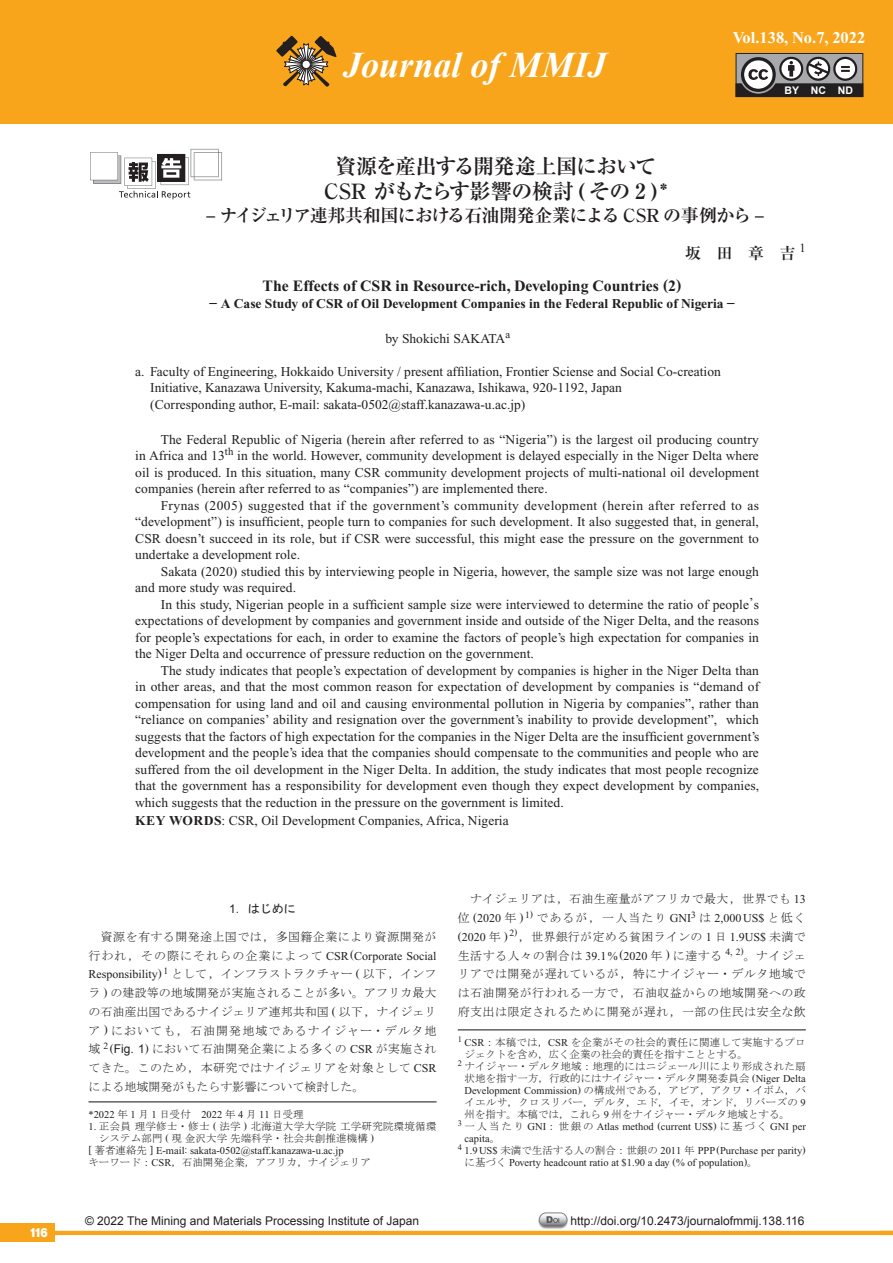
<style>
.page{position:relative;width:893px;height:1263px;background:#fff}
.page>*{position:absolute;margin:0;border:0;box-sizing:border-box;transform-origin:0 0}
.t1{font:italic 700 36px "Times New Roman";color:#fff}
.t2{font:700 21px/25.5px "Ryumin Pro";letter-spacing:-.04em;color:#231f20;text-align:center}
.t3{font:700 18px "Ryumin Pro";letter-spacing:-.04em;color:#231f20}
.t4{font:700 16.5px "Times New Roman";color:#fff}
.t5{font:700 15.75px "Times New Roman";color:#231f20}
.t6{font:700 15.75px "Ryumin Pro";color:#231f20}
.t7{font:13.5px/16.5px "Times New Roman";letter-spacing:.005em;color:#231f20;text-align:justify}
.t8{font:700 13.5px "Times New Roman";color:#231f20}
.t9{font:13.5px "Helvetica Bold Condensed Plain";color:#fff}
.t10{font:12.6px "Times New Roman";color:#231f20}
.t11{font:12px/18.8px "MS Mincho";letter-spacing:.035em;color:#231f20;text-align:justify}
.t12{font:12px "Arial";color:#231f20}
.t13{font:12px "Times New Roman";color:#231f20}
.t14{font:12px "MS Gothic";color:#231f20}
.t15{font:10.5px/12px "MS Mincho";letter-spacing:.01em;color:#231f20}
.t16{font:10.5px "Times New Roman";color:#231f20}
.t17{font:700 10.5px "Arial";color:#fff}
.s1{font-family:"Arial";font-weight:400;font-size:15.75px}
.s2{font-family:"Arial";font-weight:400}
.s3{font-weight:700}
.s4{font-family:"Arial"}
.s5{font-family:"MS Mincho"}
.s6{font-family:"Times New Roman"}
</style>
<div class="page">
<hr style="left:0;top:1231px;width:893px;height:4px;background:#f9a51b">
<div style="left:0;top:1223px;width:55px;height:19px;background:#f9a51b"></div>
<div style="left:538px;top:1213px;width:31px;height:17px;background:#231f20;opacity:.51"></div>
<svg style="left:539px;top:1213px;width:28px;height:13px"></svg>
<div style="left:539px;top:1213px;width:28px;height:14px;border:1px solid #808285;border-radius:7px"></div>
<svg style="left:547px;top:1216px;width:12px;height:7px"></svg>
<hr style="left:88px;top:1101px;width:348px;height:1px;background:#231f20">
<hr style="left:458px;top:1029px;width:348px;height:1px;background:#231f20">
<div style="left:0;top:0;width:893px;height:123px;background:#f9a51b"></div>
<div style="left:736px;top:53px;width:127px;height:44px;border:1px solid #231f20"></div>
<div style="left:736px;top:84px;width:127px;height:13px;background:#231f20"></div>
<svg style="left:738px;top:54px;width:122px;height:40px"></svg>
<svg style="left:276px;top:36px;width:61px;height:51px"></svg>
<div style="left:302px;top:60px;width:8px;height:9px;background:#fff;border-radius:50%"></div>
<div style="left:302px;top:60px;width:8px;height:9px;border:1px solid #231f20;border-radius:50%"></div>
<svg style="left:90px;top:149px;width:132px;height:50px"></svg>
<p class="t9" style="left:30px;top:1225px;width:19px">116</p>
<h1 class="t1" style="left:343px;top:40px;width:264px">Journal of MMIJ</h1>
<p class="t4" style="left:733px;top:28px;width:134px">Vol.138, No.7, 2022</p>
<p class="t17" style="left:784px;top:84px;width:70px">BY NC ND</p>
<h2 class="t2" style="left:324px;top:152px;width:345px">資源を産出する開発途上国において<br>CSR がもたらす影響の検討 ( その 2 )*</h2>
<h3 class="t3" style="left:206px;top:201px;width:559px"><span class="s1">–</span> ナイジェリア連邦共和国における石油開発企業による CSR の事例から <span class="s1">–</span></h3>
<p class="t6" style="left:685px;top:241px;width:112px">坂田章吉</p>
<p class="t10" style="left:799px;top:241px;width:8px">1</p>
<p class="t5" style="left:263px;top:277px;width:420px">The Effects of CSR in Resource-rich, Developing Countries (2)</p>
<p class="t8" style="left:209px;top:296px;width:527px"><span class="s2">–</span> A Case Study of CSR of Oil Development Companies in the Federal Republic of Nigeria <span class="s2">–</span></p>
<p class="t7" style="left:385px;top:330px;width:126px">by Shokichi SAKATA<sup>a</sup></p>
<p class="t7" style="left:150px;top:363px;width:572px;text-align:left;text-indent:-15px">a. Faculty of Engineering, Hokkaido University / present affiliation, Frontier Sciense and Social Co-creation<br>Initiative, Kanazawa University, Kakuma-machi, Kanazawa, Ishikawa, 920-1192, Japan<br>(Corresponding author, E-mail: sakata-0502@staff.kanazawa-u.ac.jp)</p>
<p class="t7" style="left:135px;top:431px;width:625px;text-indent:26px">The Federal Republic of Nigeria (herein after referred to as “Nigeria”) is the largest oil producing country in Africa and 13<sup>th</sup> in the world. However, community development is delayed especially in the Niger Delta where oil is produced. In this situation, many CSR community development projects of multi-national oil development companies (herein after referred to as “companies”) are implemented there.</p>
<p class="t7" style="left:135px;top:497px;width:625px;text-indent:26px">Frynas (2005) suggested that if the government’s community development (herein after referred to as “development”) is insufficient, people turn to companies for such development. It also suggested that, in general, CSR doesn’t succeed in its role, but if CSR were successful, this might ease the pressure on the government to undertake a development role.</p>
<p class="t7" style="left:135px;top:563px;width:625px;text-indent:26px">Sakata (2020) studied this by interviewing people in Nigeria, however, the sample size was not large enough and more study was required.</p>
<p class="t7" style="left:135px;top:596px;width:625px;text-indent:26px">In this study, Nigerian people in a sufficient sample size were interviewed to determine the ratio of people’s expectations of development by companies and government inside and outside of the Niger Delta, and the reasons for people’s expectations for each, in order to examine the factors of people’s high expectation for companies in the Niger Delta and occurrence of pressure reduction on the government.</p>
<p class="t7" style="left:135px;top:662px;width:626px;text-indent:26px">The study indicates that people’s expectation of development by companies is higher in the Niger Delta than in other areas, and that the most common reason for expectation of development by companies is “demand of compensation for using land and oil and causing environmental pollution in Nigeria by companies”, rather than “reliance on companies’ ability and resignation over the government’s inability to provide development”, which suggests that the factors of high expectation for the companies in the Niger Delta are the insufficient government’s development and the people’s idea that the companies should compensate to the communities and people who are suffered from the oil development in the Niger Delta. In addition, the study indicates that most people recognize that the government has a responsibility for development even though they expect development by companies, which suggests that the reduction in the pressure on the government is limited.</p>
<p class="t7" style="left:135px;top:812px;width:375px"><span class="s3">KEY WORDS</span>: CSR, Oil Development Companies, Africa, Nigeria</p>
<p class="t14" style="left:229px;top:902px;width:68px"><span class="s4">1</span>．はじめに</p>
<p class="t11" style="left:88px;top:927px;width:350px">　資源を有する開発途上国では，多国籍企業により資源開発が</p>
<p class="t13" style="left:88px;top:949px;width:350px"><span class="s5">行われ，その際にそれらの企業によって</span> CSR(Corporate Social</p>
<p class="t11" style="left:88px;top:965px;width:350px"><span class="s6">Responsibility)</span> <sup>1</sup> として，インフラストラクチャー <span class="s6">(</span> 以下，インフラ <span class="s6">)</span> の建設等の地域開発が実施されることが多い。アフリカ最大の石油産出国であるナイジェリア連邦共和国 <span class="s6">(</span> 以下，ナイジェリア <span class="s6">)</span> においても，石油開発地域であるナイジャー・デルタ地域 <sup>2</sup> <span class="s6">(</span><span class="s4">Fig. 1</span><span class="s6">)</span> において石油開発企業による多くの <span class="s6">CSR</span> が実施されてきた。このため，本研究ではナイジェリアを対象として <span class="s6">CSR</span>による地域開発がもたらす影響について検討した。</p>
<p class="t16" style="left:88px;top:1109px;width:217px">*2022 <span class="s5">年</span> 1 <span class="s5">月</span> 1 <span class="s5">日受付　</span>2022 <span class="s5">年</span> 4 <span class="s5">月</span> 11 <span class="s5">日受理</span></p>
<p class="t15" style="left:99px;top:1120px;width:339px;text-indent:-11px"><span class="s6">1.</span> 正会員理学修士・修士 <span class="s6">(</span> 法学 <span class="s6">)</span> 北海道大学大学院工学研究院環境循環システム部門 <span class="s6">(</span> 現金沢大学先端科学・社会共創推進機構 <span class="s6">)</span></p>
<p class="t16" style="left:88px;top:1145px;width:257px">[ <span class="s5">著者連絡先</span> ] E-mail: sakata-0502@staff.kanazawa-u.ac.jp</p>
<p class="t15" style="left:88px;top:1156px;width:284px">キーワード： <span class="s6">CSR</span>，石油開発企業，アフリカ，ナイジェリア</p>
<p class="t11" style="left:458px;top:890px;width:349px">　ナイジェリアは，石油生産量がアフリカで最大，世界でも <span class="s6">13</span></p>
<p class="t13" style="left:458px;top:912px;width:350px"><span class="s5">位</span> (2020 <span class="s5">年</span> ) <sup>1)</sup> <span class="s5">であるが，一人当たり</span> GNI<sup>3</sup> <span class="s5">は</span> 2,000 US$ <span class="s5">と低く</span></p>
<p class="t11" style="left:458px;top:927px;width:350px"><span class="s6">(2020</span> 年 <span class="s6">)</span> <sup>2)</sup>，世界銀行が定める貧困ラインの <span class="s6">1</span> 日 <span class="s6">1.9US$</span> 未満で生活する人々の割合は <span class="s6">39.1%(2020</span> 年 <span class="s6">)</span> に達する <sup>4,</sup> <sup>2)</sup>。ナイジェリアでは開発が遅れているが，特にナイジャー・デルタ地域では石油開発が行われる一方で，石油収益からの地域開発への政府支出は限定されるために開発が遅れ，一部の住民は安全な飲</p>
<p class="t15" style="left:458px;top:1036px;width:349px"><sup>1</sup> <span class="s6">CSR</span>：本稿では，<span class="s6">CSR</span> を企業がその社会的責任に関連して実施するプロ</p>
<p class="t15" style="left:465px;top:1048px;width:285px">ジェクトを含め，広く企業の社会的責任を指すこととする。</p>
<p class="t15" style="left:458px;top:1060px;width:350px"><sup>2</sup> ナイジャー・デルタ地域：地理的にはニジェール川により形成された扇</p>
<p class="t15" style="left:465px;top:1072px;width:343px">状地を指す一方，行政的にはナイジャー・デルタ開発委員会 <span class="s6">(Niger Delta</span></p>
<p class="t16" style="left:465px;top:1085px;width:343px">Development Commission) <span class="s5">の構成州である，アビア，アクワ・イボム，バ</span></p>
<p class="t15" style="left:465px;top:1096px;width:343px">イエルサ，クロスリバー，デルタ，エド，イモ，オンド，リバーズの <span class="s6">9</span>州を指す。本稿では，これら <span class="s6">9</span> 州をナイジャー・デルタ地域とする。</p>
<p class="t16" style="left:458px;top:1121px;width:350px"><sup>3</sup> <span class="s5">一人当たり</span> GNI<span class="s5">：世銀の</span> Atlas method (current US$) <span class="s5">に基づく</span> GNI per</p>
<p class="t16" style="left:465px;top:1133px;width:37px">capita<span class="s5">。</span></p>
<p class="t16" style="left:458px;top:1145px;width:350px"><sup>4</sup> 1.9 US$ <span class="s5">未満で生活する人の割合：世銀の</span> 2011 <span class="s5">年</span> PPP(Purchase per parity)</p>
<p class="t16" style="left:465px;top:1157px;width:295px"><span class="s5">に基づく</span> Poverty headcount ratio at $1.90 a day (% of population)<span class="s5">。</span></p>
<p class="t12" style="left:85px;top:1213px;width:336px">© 2022 The Mining and Materials Processing Institute of Japan</p>
<p class="t12" style="left:570px;top:1213px;width:235px">http://doi.org/10.2473/journalofmmij.138.116</p>
</div>
